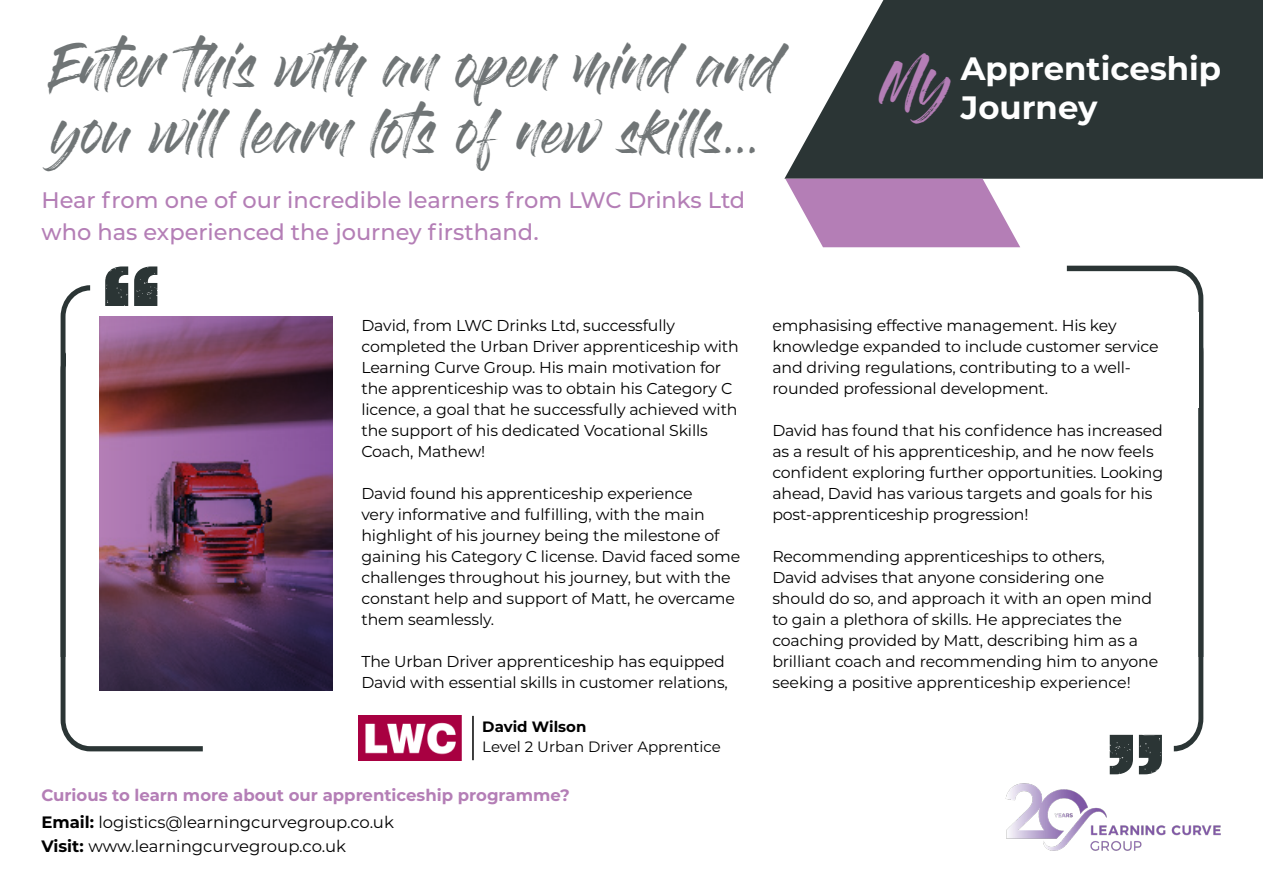
<style>
.page{position:relative;width:1263px;height:893px;background:#fff}
.page>*{position:absolute;margin:0;border:0;box-sizing:border-box;transform-origin:0 0}
.t1{font:45px/66px "Gloss And Bloom";letter-spacing:-.01em;color:#707576}
.t2{font:700 32.4px/38.8px "Montserrat";color:#fff}
.t3{font:500 22.5px/31.8px "Montserrat";color:#b47eb6}
.t4{font:16.5px/24px "Montserrat";color:#000}
.t5{font:700 16.5px "Montserrat";color:#b47eb6}
.t6{font:15.75px/21px "Montserrat";letter-spacing:-.01em;color:#000}
.t7{font:15px "Montserrat";color:#000}
.t8{font:700 15px "Montserrat";color:#000}
.s1{font-family:"Roboto"}
.s2{font-weight:700}
</style>
<div class="page">
<svg style="left:784px;top:0;width:479px;height:179px;background:#414a4a"></svg>
<svg style="left:785px;top:179px;width:235px;height:68px"></svg>
<svg style="left:134px;top:266px;width:23px;height:19px"></svg>
<svg style="left:105px;top:266px;width:23px;height:19px"></svg>
<svg style="left:61px;top:285px;width:97px;height:54px"></svg>
<svg style="left:1067px;top:266px;width:136px;height:53px"></svg>
<svg style="left:61px;top:339px;width:142px;height:412px"></svg>
<svg style="left:1109px;top:319px;width:94px;height:432px"></svg>
<svg style="left:1110px;top:735px;width:23px;height:36px"></svg>
<svg style="left:1139px;top:735px;width:23px;height:36px"></svg>
<div style="left:66px;top:312px;width:1132px;height:96px;background:#fff"></div>
<img style="left:1005px;top:771px;width:215px;height:79px">
<hr style="left:472px;top:716px;width:2px;height:44px;background:#000">
<img style="left:358px;top:715px;width:104px;height:46px">
<img style="left:99px;top:317px;width:233px;height:374px">
<h1 class="t1" style="left:52px;top:38px;width:729px">Enter this with an open mind and you will learn lots of new skills...</h1>
<h3 class="t3" style="left:41px;top:183px;width:705px">Hear from one of our incredible learners from LWC Drinks Ltd who has experienced the journey firsthand<span class="s1">.</span></h3>
<h2 class="t2" style="left:881px;top:47px;width:342px;text-indent:80px">Apprenticeship<br><sup>My</sup> Journey</h2>
<p class="t6" style="left:361px;top:314px;width:379px">David, from LWC Drinks Ltd, successfully completed the Urban Driver apprenticeship with Learning Curve Group. His main motivation for the apprenticeship was to obtain his Category C licence, a goal that he successfully achieved with the support of his dedicated Vocational Skills Coach, Mathew!</p>
<p class="t6" style="left:361px;top:482px;width:380px">David found his apprenticeship experience<br>very informative and fulfilling, with the main highlight of his journey being the milestone of gaining his Category C license. David faced some challenges throughout his journey, but with the constant help and support of Matt, he overcame them seamlessly.</p>
<p class="t6" style="left:361px;top:650px;width:368px">The Urban Driver apprenticeship has equipped<br>David with essential skills in customer relations,</p>
<p class="t8" style="left:482px;top:716px;width:106px">David Wilson</p>
<p class="t7" style="left:482px;top:736px;width:240px">Level 2 Urban Driver Apprentice</p>
<p class="t5" style="left:41px;top:783px;width:530px">Curious to learn more about our apprenticeship programme?</p>
<p class="t4" style="left:41px;top:809px;width:354px"><span class="s2">Email:</span> logistics@learningcurvegroup.co.uk<br><span class="s2">Visit:</span> www.learningcurvegroup.co.uk</p>
<p class="t6" style="left:772px;top:314px;width:388px">emphasising effective management. His key knowledge expanded to include customer service and driving regulations, contributing to a well&shy;rounded professional development.</p>
<p class="t6" style="left:772px;top:419px;width:392px">David has found that his confidence has increased as a result of his apprenticeship, and he now feels confident exploring further opportunities. Looking ahead, David has various targets and goals for his post-apprenticeship progression!</p>
<p class="t6" style="left:772px;top:545px;width:387px">Recommending apprenticeships to others,<br>David advises that anyone considering one should do so, and approach it with an open mind to gain a plethora of skills. He appreciates the coaching provided by Matt, describing him as a brilliant coach and recommending him to anyone seeking a positive apprenticeship experience!</p>
</div>
